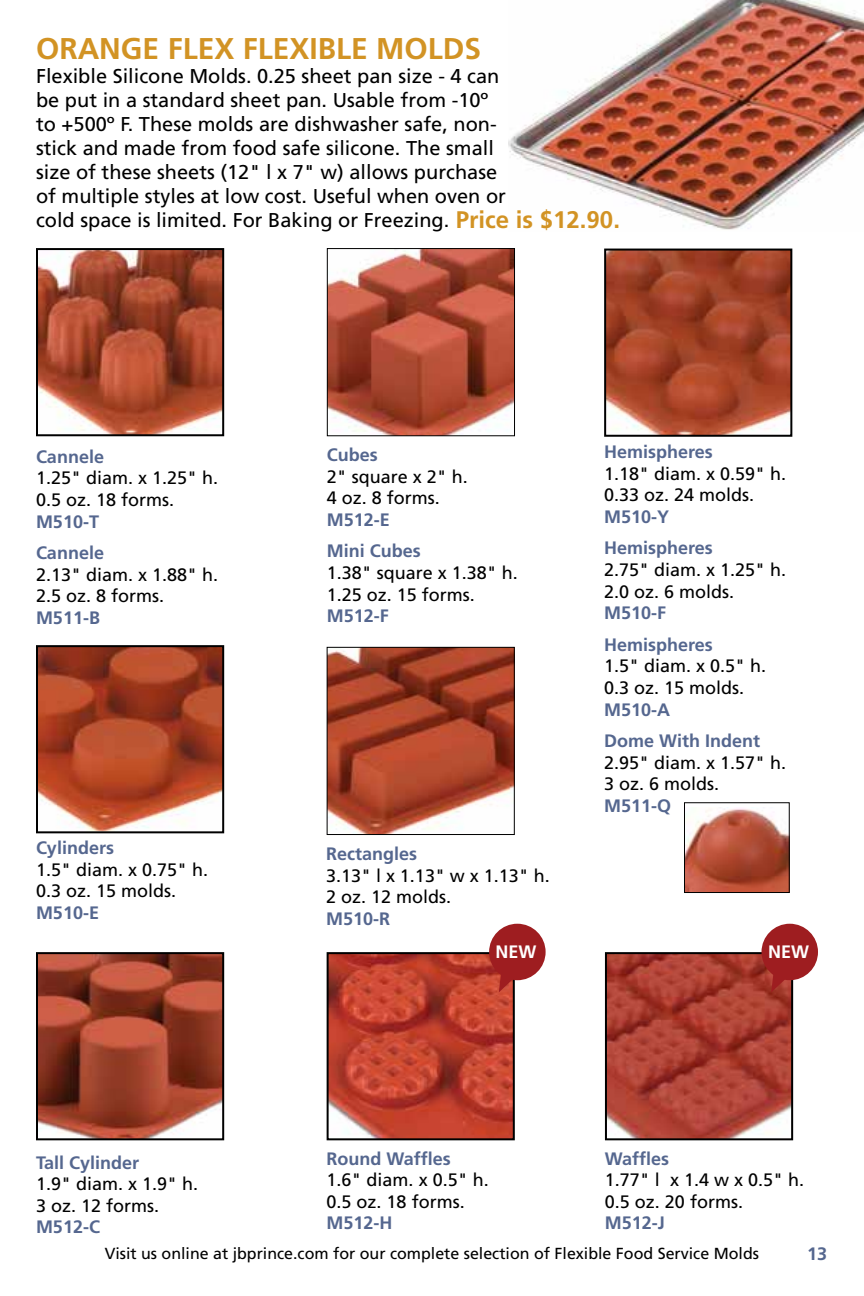
<style>
.page{position:relative;width:864px;height:1296px;background:#fff}
.page>*{position:absolute;margin:0;border:0;box-sizing:border-box;transform-origin:0 0}
.t1{font:700 30px "Frutiger";color:#d29324}
.t2{font:700 24px "Frutiger";color:#d29324}
.t3{font:20px/24px "Frutiger";color:#000}
.t4{font:18px/21.6px "Frutiger";color:#000}
.t5{font:700 18px/31.6px "Frutiger";color:#55678f}
.t6{font:700 18px "Frutiger";color:#fff}
.t7{font:16px "Frutiger";color:#000}
</style>
<div class="page">
<img style="left:329px;top:250px;width:184px;height:184px">
<div style="left:327px;top:248px;width:188px;height:188px;border:1px solid #000"></div>
<img style="left:329px;top:649px;width:184px;height:184px">
<div style="left:327px;top:647px;width:188px;height:188px;border:1px solid #000"></div>
<img style="left:39px;top:648px;width:182px;height:182px">
<div style="left:36px;top:645px;width:188px;height:188px;border:2px solid #000"></div>
<img style="left:607px;top:252px;width:182px;height:182px">
<div style="left:604px;top:249px;width:188px;height:188px;border:2px solid #000"></div>
<img style="left:330px;top:955px;width:182px;height:182px">
<div style="left:327px;top:952px;width:188px;height:188px;border:2px solid #000"></div>
<img style="left:39px;top:955px;width:182px;height:182px">
<div style="left:36px;top:952px;width:188px;height:188px;border:2px solid #000"></div>
<img style="left:39px;top:251px;width:182px;height:182px">
<div style="left:36px;top:248px;width:188px;height:188px;border:2px solid #000"></div>
<img style="left:608px;top:955px;width:182px;height:182px">
<div style="left:605px;top:952px;width:188px;height:188px;border:2px solid #000"></div>
<img style="left:686px;top:807px;width:102px;height:84px">
<div style="left:684px;top:802px;width:106px;height:91px;border:1px solid #000"></div>
<img style="left:509px;top:0;width:355px;height:230px">
<div style="left:489px;top:924px;width:57px;height:56px;background:#9e1d20;border-radius:50%"></div>
<svg style="left:499px;top:974px;width:22px;height:19px"></svg>
<div style="left:762px;top:924px;width:56px;height:56px;background:#9e1d20;border-radius:50%"></div>
<svg style="left:771px;top:973px;width:22px;height:20px"></svg>
<h1 class="t1" style="left:36px;top:30px;width:447px">ORANGE FLEX FLEXIBLE MOLDS</h1>
<p class="t3" style="left:36px;top:64px;width:472px">Flexible Silicone Molds. 0.25 sheet pan size - 4 can be put in a standard sheet pan. Usable from -10º to +500º F. These molds are dishwasher safe, non&shy;stick and made from food safe silicone. The small size of these sheets (12" l x 7" w) allows purchase of multiple styles at low cost. Useful when oven or cold space is limited. For Baking or Freezing.</p>
<h2 class="t2" style="left:456px;top:205px;width:166px">Price is $12.90.</h2>
<p class="t5" style="left:36px;top:441px;width:70px">Cannele</p>
<p class="t4" style="left:36px;top:467px;width:184px">1.25" diam. x 1.25" h.<br>0.5 oz. 18 forms.</p>
<p class="t5" style="left:36px;top:506px;width:70px">M510-T<br>Cannele</p>
<p class="t4" style="left:36px;top:564px;width:184px">2.13" diam. x 1.88" h.<br>2.5 oz. 8 forms.</p>
<p class="t5" style="left:36px;top:602px;width:66px">M511-B</p>
<p class="t5" style="left:36px;top:832px;width:80px">Cylinders</p>
<p class="t4" style="left:36px;top:859px;width:174px">1.5" diam. x 0.75" h.<br>0.3 oz. 15 molds.</p>
<p class="t5" style="left:36px;top:897px;width:65px">M510-E</p>
<p class="t5" style="left:36px;top:1147px;width:105px">Tall Cylinder</p>
<p class="t4" style="left:36px;top:1173px;width:164px">1.9" diam. x 1.9" h.<br>3 oz. 12 forms.</p>
<p class="t5" style="left:36px;top:1211px;width:66px">M512-C</p>
<p class="t5" style="left:327px;top:439px;width:52px">Cubes</p>
<p class="t4" style="left:327px;top:466px;width:143px">2" square x 2" h.<br>4 oz. 8 forms.</p>
<p class="t5" style="left:327px;top:504px;width:95px">M512-E<br>Mini Cubes</p>
<p class="t4" style="left:327px;top:562px;width:193px">1.38" square x 1.38" h.<br>1.25 oz. 15 forms.</p>
<p class="t5" style="left:327px;top:600px;width:64px">M512-F</p>
<p class="t5" style="left:326px;top:838px;width:93px">Rectangles</p>
<p class="t4" style="left:326px;top:865px;width:225px">3.13" l x 1.13" w x 1.13" h.<br>2 oz. 12 molds.</p>
<p class="t5" style="left:326px;top:903px;width:66px">M510-R</p>
<p class="t5" style="left:604px;top:436px;width:110px">Hemispheres</p>
<p class="t4" style="left:604px;top:463px;width:184px">1.18" diam. x 0.59" h.<br>0.33 oz. 24 molds.</p>
<p class="t5" style="left:604px;top:501px;width:110px">M510-Y<br>Hemispheres</p>
<p class="t4" style="left:604px;top:559px;width:184px">2.75" diam. x 1.25" h.<br>2.0 oz. 6 molds.</p>
<p class="t5" style="left:604px;top:597px;width:110px">M510-F<br>Hemispheres</p>
<p class="t4" style="left:604px;top:656px;width:164px">1.5" diam. x 0.5" h.<br>0.3 oz. 15 molds.</p>
<p class="t5" style="left:604px;top:694px;width:158px">M510-A<br>Dome With Indent</p>
<p class="t4" style="left:604px;top:752px;width:184px">2.95" diam. x 1.57" h.<br>3 oz. 6 molds.</p>
<p class="t5" style="left:604px;top:790px;width:69px">M511-Q</p>
<p class="t6" style="left:496px;top:941px;width:43px">NEW</p>
<p class="t6" style="left:768px;top:941px;width:43px">NEW</p>
<p class="t5" style="left:327px;top:1143px;width:126px">Round Waffles</p>
<p class="t4" style="left:327px;top:1169px;width:164px">1.6" diam. x 0.5" h.<br>0.5 oz. 18 forms.</p>
<p class="t5" style="left:327px;top:1207px;width:68px">M512-H</p>
<p class="t5" style="left:605px;top:1143px;width:66px">Waffles</p>
<p class="t4" style="left:605px;top:1169px;width:201px">1.77" l x 1.4 w x 0.5" h.<br>0.5 oz. 20 forms.</p>
<p class="t5" style="left:605px;top:1207px;width:62px">M512-J</p>
<p class="t7" style="left:105px;top:1244px;width:656px">Visit us online at jbprince.com for our complete selection of Flexible Food Service Molds</p>
<p class="t5" style="left:807px;top:1238px;width:22px">13</p>
</div>
